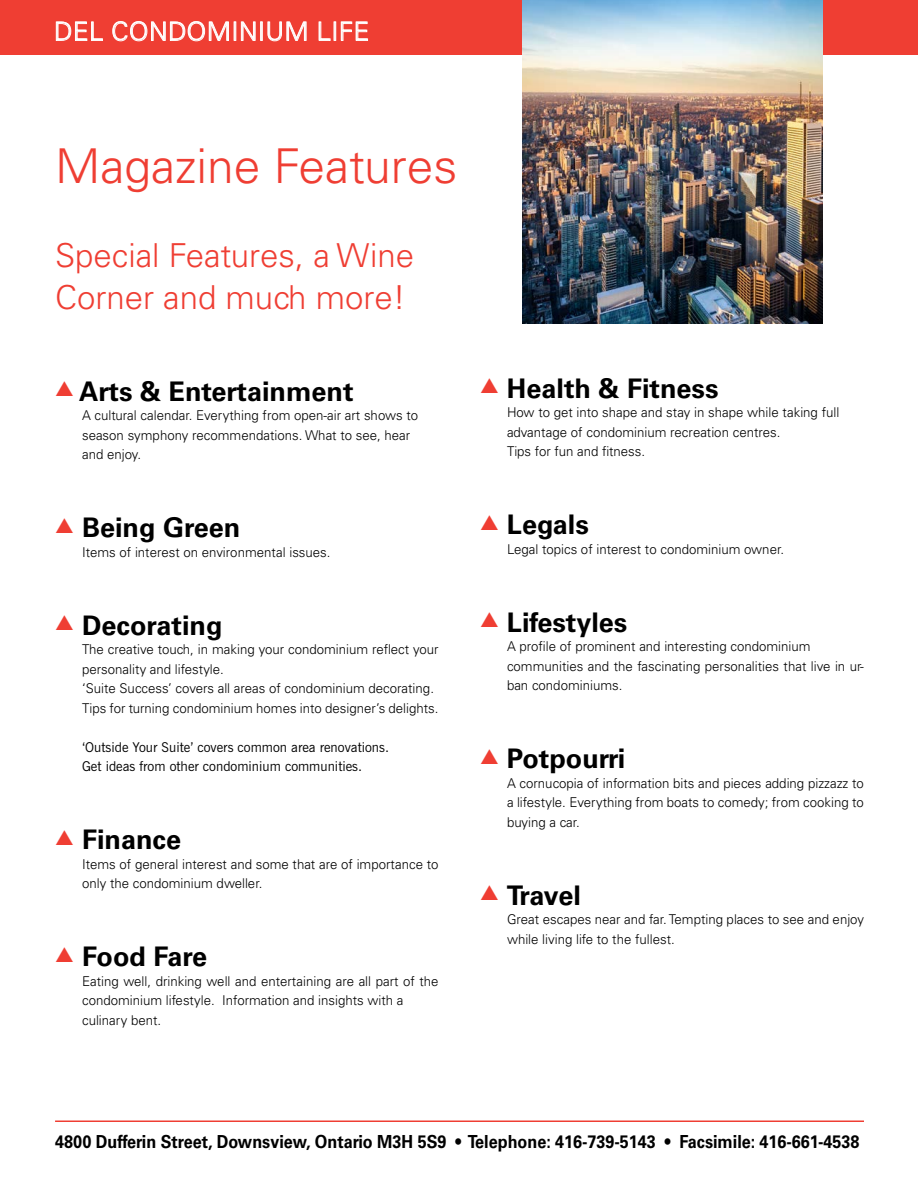
<style>
.page{position:relative;width:918px;height:1188px;background:#fff}
.page>*{position:absolute;margin:0;border:0;box-sizing:border-box;transform-origin:0 0}
.t1{font:300 48px "Univers LT Std";color:#ef3e33}
.t2{font:300 33px/42px "Univers LT Std";color:#ef3e33}
.t3{font:700 27px "Univers LT Std";color:#000}
.t4{font:300 25.5px "Univers LT Std";letter-spacing:.02em;color:#fff}
.t5{font:700 18px "Univers LT Std";color:#000;scale:.9 1}
.t6{font:300 13.5px/19.5px "Univers LT Std";color:#000}
.t7{font:13.5px/19.5px "News Gothic BT";color:#000}
</style>
<div class="page">
<hr style="left:55px;top:1120px;width:809px;height:2px;background:#ef3e33">
<div style="left:0;top:0;width:918px;height:54px;background:#ef3e33"></div>
<svg style="left:56px;top:21px;width:47px;height:20px"></svg>
<svg style="left:112px;top:21px;width:144px;height:21px"></svg>
<div style="left:260px;top:22px;width:3px;height:19px;border:1px solid #fff"></div>
<svg style="left:267px;top:21px;width:40px;height:21px"></svg>
<svg style="left:318px;top:21px;width:50px;height:20px"></svg>
<img style="left:523px;top:0;width:299px;height:324px">
<h3 class="t4" style="left:54px;top:16px;width:317px">DEL CONDOMINIUM LIFE</h3>
<h1 class="t1" style="left:55px;top:137px;width:404px">Magazine Features</h1>
<h2 class="t2" style="left:55px;top:235px;width:361px">Special Features, a Wine<br>Corner and much more!</h2>
<h3 class="t3" style="left:55px;top:376px;width:300px"><sup>▲</sup> Arts &amp; Entertainment</h3>
<p class="t6" style="left:82px;top:406px;width:338px">A cultural calendar. Everything from open-air art shows to season symphony recommendations. What to see, hear and enjoy.</p>
<h3 class="t3" style="left:55px;top:512px;width:187px"><sup>▲</sup> Being Green</h3>
<p class="t6" style="left:82px;top:542px;width:250px">Items of interest on environmental issues.</p>
<h3 class="t3" style="left:55px;top:610px;width:169px"><sup>▲</sup> Decorating</h3>
<p class="t6" style="left:82px;top:640px;width:358px">The creative touch, in making your condominium reflect your personality and lifestyle.<br>‘Suite Success’ covers all areas of condominium decorating.<br>Tips for turning condominium homes into designer’s delights.</p>
<p class="t7" style="left:82px;top:737px;width:309px">‘Outside Your Suite’ covers common area renovations.<br>Get ideas from other condominium communities.</p>
<h3 class="t3" style="left:55px;top:824px;width:128px"><sup>▲</sup> Finance</h3>
<p class="t6" style="left:82px;top:854px;width:358px">Items of general interest and some that are of importance to only the condominium dweller.</p>
<h3 class="t3" style="left:55px;top:941px;width:154px"><sup>▲</sup> Food Fare</h3>
<p class="t6" style="left:82px;top:971px;width:358px">Eating well, drinking well and entertaining are all part of the condominium lifestyle. Information and insights with a culinary bent.</p>
<h3 class="t3" style="left:480px;top:372px;width:240px"><sup>▲</sup> Health &amp; Fitness</h3>
<p class="t6" style="left:507px;top:403px;width:334px">How to get into shape and stay in shape while taking full advantage of condominium recreation centres.<br>Tips for fun and fitness.</p>
<h3 class="t3" style="left:480px;top:509px;width:110px"><sup>▲</sup> Legals</h3>
<p class="t6" style="left:507px;top:539px;width:279px">Legal topics of interest to condominium owner.</p>
<h3 class="t3" style="left:480px;top:606px;width:149px"><sup>▲</sup> Lifestyles</h3>
<p class="t6" style="left:507px;top:637px;width:358px">A profile of prominent and interesting condominium communities and the fascinating personalities that live in ur&shy;ban condominiums.</p>
<h3 class="t3" style="left:480px;top:743px;width:147px"><sup>▲</sup> Potpourri</h3>
<p class="t6" style="left:507px;top:773px;width:359px;text-align:justify">A cornucopia of information bits and pieces adding pizzazz to a lifestyle. Everything from boats to comedy; from cooking to buying a car.</p>
<h3 class="t3" style="left:480px;top:879px;width:102px"><sup>▲</sup> Travel</h3>
<p class="t6" style="left:507px;top:910px;width:358px">Great escapes near and far. Tempting places to see and enjoy while living life to the fullest.</p>
<h3 class="t5" style="left:55px;top:1131px;width:895px">4800 Dufferin Street, Downsview, Ontario M3H 5S9 • Telephone: 416-739-5143 • Facsimile: 416-661-4538</h3>
</div>
